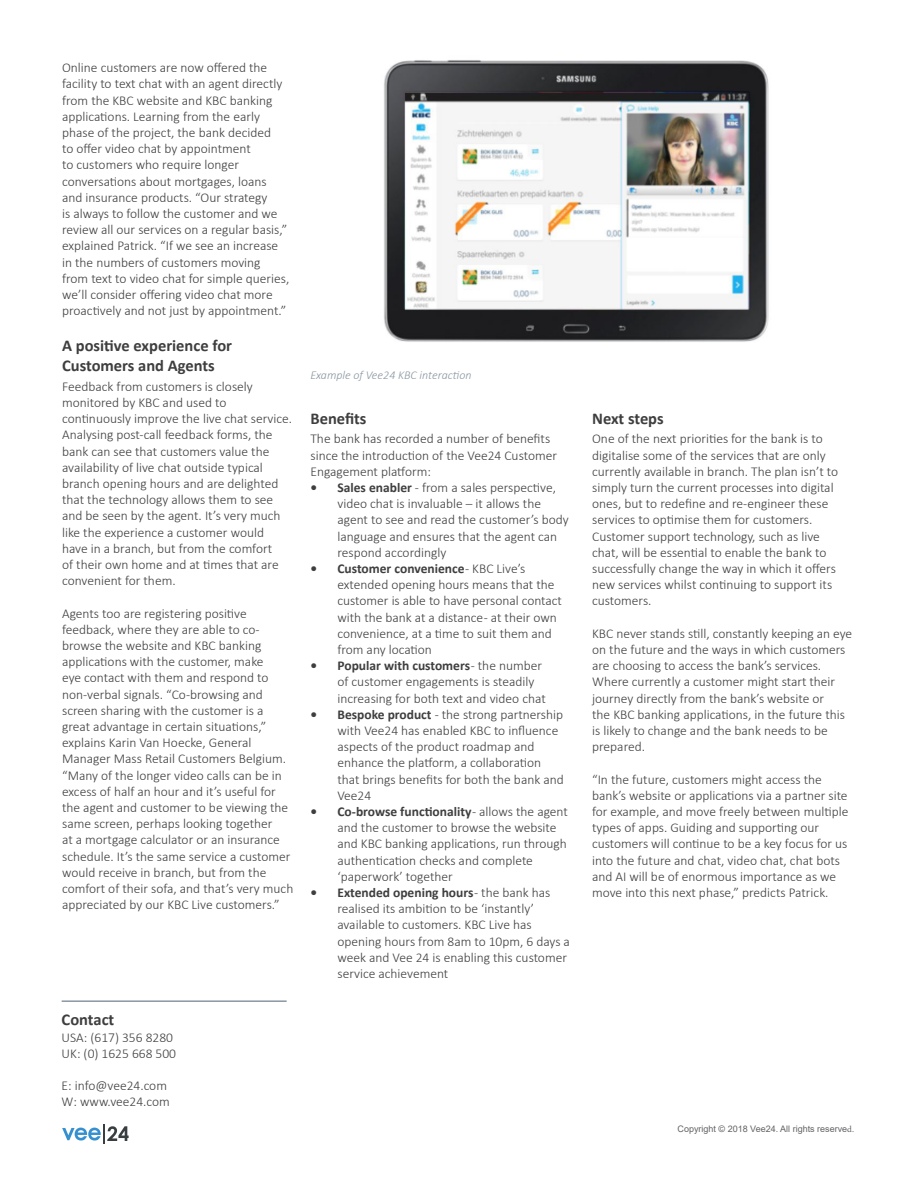
<style>
.page{position:relative;width:918px;height:1188px;background:#fff}
.page>*{position:absolute;margin:0;border:0;box-sizing:border-box;transform-origin:0 0}
.t1{font:700 16.5px/19.8px "Calibri";color:#3e3e3f}
.t2{font:300 13.5px/16.2px "Calibri";color:#3e3e3f}
.t3{font:italic 300 12px "Calibri";color:#8996a1}
.t4{font:9px "Arial";color:#636366}
.s1{font-weight:700}
.s2{font-family:"Minion Pro"}
</style>
<div class="page">
<svg style="left:107px;top:1126px;width:22px;height:15px"></svg>
<hr style="left:103px;top:1124px;width:2px;height:20px;background:#393e40">
<svg style="left:62px;top:1128px;width:39px;height:13px"></svg>
<img style="left:384px;top:60px;width:385px;height:282px">
<hr style="left:62px;top:1000px;width:225px;height:2px;background:#8996a1">
<p class="t2" style="left:62px;top:60px;width:229px">Online customers are now offered the facility to text chat with an agent directly from the KBC website and KBC banking applications. Learning from the early phase of the project, the bank decided<br>to offer video chat by appointment<br>to customers who require longer conversations about mortgages, loans and insurance products. “Our strategy<br>is always to follow the customer and we review all our services on a regular basis,” explained Patrick. “If we see an increase in the numbers of customers moving from text to video chat for simple queries, we’ll consider offering video chat more proactively and not just by appointment.”</p>
<p class="t1" style="left:62px;top:336px;width:171px">A positive experience for<br>Customers and Agents</p>
<p class="t2" style="left:62px;top:378px;width:232px">Feedback from customers is closely monitored by KBC and used to continuously improve the live chat service.<br>Analysing post-call feedback forms, the bank can see that customers value the availability of live chat outside typical branch opening hours and are delighted that the technology allows them to see and be seen by the agent. It’s very much like the experience a customer would have in a branch, but from the comfort<br>of their own home and at times that are convenient for them.</p>
<p class="t2" style="left:62px;top:605px;width:233px">Agents too are registering positive feedback, where they are able to co&shy;browse the website and KBC banking applications with the customer, make<br>eye contact with them and respond to non-verbal signals. “Co-browsing and screen sharing with the customer is a great advantage in certain situations,” explains Karin Van Hoecke, General Manager Mass Retail Customers Belgium. “Many of the longer video calls can be in excess of half an hour and it’s useful for the agent and customer to be viewing the same screen, perhaps looking together<br>at a mortgage calculator or an insurance schedule. It’s the same service a customer would receive in branch, but from the comfort of their sofa, and that’s very much appreciated by our KBC Live customers.”</p>
<p class="t1" style="left:62px;top:1010px;width:54px">Contact</p>
<p class="t2" style="left:62px;top:1029px;width:116px">USA: (617) 356 8280<br>UK: (0) 1625 668 500</p>
<p class="t2" style="left:62px;top:1077px;width:110px">E: info@vee24.com<br>W: www.vee24.com</p>
<p class="t3" style="left:310px;top:367px;width:163px">Example of Vee24 KBC interaction</p>
<p class="t1" style="left:310px;top:408px;width:58px">Benefits</p>
<p class="t2" style="left:310px;top:431px;width:248px">The bank has recorded a number of benefits since the introduction of the Vee24 Customer<br>Engagement platform:</p>
<p class="t2" style="left:337px;top:479px;width:233px;text-indent:-27px"><span class="s1">• Sales enabler</span> - from a sales perspective, video chat is invaluable – it allows the agent to see and read the customer’s body language and ensures that the agent can respond accordingly</p>
<p class="t2" style="left:337px;top:560px;width:226px;text-indent:-27px"><span class="s1">• Customer convenience</span> - KBC Live’s extended opening hours means that the customer is able to have personal contact with the bank at a distance - at their own convenience, at a time to suit them and from any location</p>
<p class="t2" style="left:337px;top:657px;width:210px;text-indent:-27px"><span class="s1">• Popular with customers</span> - the number of customer engagements is steadily increasing for both text and video chat</p>
<p class="t2" style="left:337px;top:706px;width:228px;text-indent:-27px"><span class="s1">• Bespoke product</span> - the strong partnership with Vee24 has enabled KBC to influence aspects of the product roadmap and enhance the platform, a collaboration that brings benefits for both the bank and Vee24</p>
<p class="t2" style="left:337px;top:803px;width:232px;text-indent:-27px"><span class="s1">• Co-browse functionality</span> - allows the agent and the customer to browse the website and KBC banking applications, run through authentication checks and complete ‘paperwork’ together</p>
<p class="t2" style="left:337px;top:884px;width:234px;text-indent:-27px"><span class="s1">• Extended opening hours</span> - the bank has realised its ambition to be ‘instantly’ available to customers. KBC Live has opening hours from 8am to 10pm, 6 days a week and Vee 24 is enabling this customer service achievement</p>
<p class="t1" style="left:592px;top:408px;width:73px">Next steps</p>
<p class="t2" style="left:592px;top:431px;width:248px">One of the next priorities for the bank is to digitalise some of the services that are only currently available in branch. The plan isn’t to simply turn the current processes into digital ones, but to redefine and re-engineer these services to optimise them for customers.<br>Customer support technology, such as live chat, will be essential to enable the bank to successfully change the way in which it offers new services whilst continuing to support its customers.</p>
<p class="t2" style="left:592px;top:625px;width:262px">KBC never stands still, constantly keeping an eye on the future and the ways in which customers are choosing to access the bank’s services.<br>Where currently a customer might start their journey directly from the bank’s website or<br>the KBC banking applications, in the future this is likely to change and the bank needs to be prepared.</p>
<p class="t2" style="left:592px;top:771px;width:258px">“In the future, customers might access the bank’s website or applications via a partner site for example, and move freely between multiple types of apps. Guiding and supporting our customers will continue to be a key focus for us into the future and chat, video chat, chat bots and AI will be of enormous importance as we move into this next phase,” predicts Patrick.</p>
<p class="t4" style="left:678px;top:1123px;width:178px">Copyright © 2018 Vee24. All rights reserve<span class="s2">d.</span></p>
</div>
